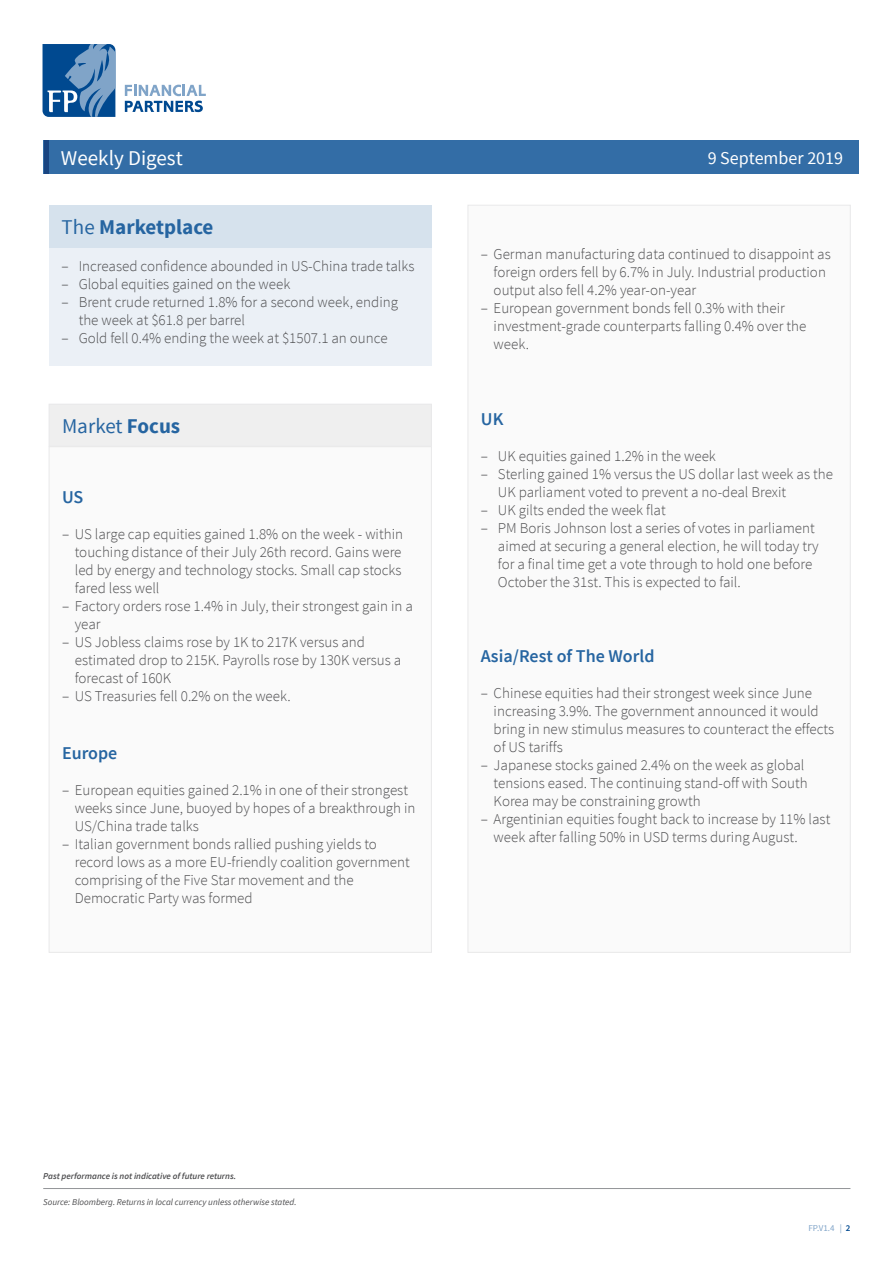
<style>
.page{position:relative;width:893px;height:1263px;background:#fff}
.page>*{position:absolute;margin:0;border:0;box-sizing:border-box;transform-origin:0 0}
.t1{font:700 21px "Source Sans Pro";color:#2665a1}
.t2{font:21px "Source Sans Pro";color:#fff}
.t3{font:21px "Source Sans Pro";color:#2665a1}
.t4{font:600 18px "Source Sans Pro";color:#2665a1}
.t5{font:18px "Source Sans Pro";color:#fff}
.t6{font:300 15px/18px "Source Sans Pro";color:#4d4d4f}
.t7{font:italic 9px "Source Sans Pro";color:#4d4d4f}
.t8{font:italic 600 9px "Source Sans Pro";color:#4d4d4f}
.t9{font:9px "Source Sans Pro";color:#80a4c8}
.s1{font-weight:400}
.s2{font-weight:700}
.s3{font-weight:600;color:#004990}
</style>
<div class="page">
<div style="left:44px;top:140px;width:815px;height:34px;background:#336da6"></div>
<svg style="left:125px;top:85px;width:81px;height:27px"></svg>
<svg style="left:43px;top:44px;width:72px;height:73px;background:#3e75ab"></svg>
<hr style="left:44px;top:140px;width:4px;height:34px;background:#194581">
<hr style="left:43px;top:1188px;width:807px;height:1px;background:#939598">
<div style="left:49px;top:247px;width:383px;height:119px;background:#ebf0f6"></div>
<div style="left:49px;top:205px;width:383px;height:43px;background:#d6e2ed"></div>
<div style="left:49px;top:447px;width:382px;height:505px;background:#fafafa"></div>
<div style="left:49px;top:404px;width:382px;height:42px;background:#efefef"></div>
<div style="left:468px;top:205px;width:382px;height:747px;background:#fafafa"></div>
<h1 class="t2" style="left:61px;top:145px;width:123px">Weekly Digest</h1>
<p class="t5" style="left:708px;top:147px;width:137px">9 September 2019</p>
<h1 class="t1" style="left:62px;top:214px;width:153px"><span class="s1">The</span> Marketplace</h1>
<p class="t6" style="left:62px;top:257px;width:354px">– Increased confidence abounded in US-China trade talks</p>
<p class="t6" style="left:62px;top:275px;width:230px">– Global equities gained on the week</p>
<p class="t6" style="left:79px;top:293px;width:321px;text-indent:-17px">– Brent crude returned 1.8% for a second week, ending the week at $61.8 per barrel</p>
<p class="t6" style="left:62px;top:329px;width:327px">– Gold fell 0.4% ending the week at $1507.1 an ounce</p>
<h1 class="t3" style="left:62px;top:413px;width:120px">Market <span class="s2">Focus</span></h1>
<p class="t4" style="left:62px;top:486px;width:23px">US</p>
<p class="t6" style="left:75px;top:525px;width:330px;text-align:justify;text-indent:-13px">– US large cap equities gained 1.8% on the week - within touching distance of their July 26th record. Gains were led by energy and technology stocks. Small cap stocks fared less well</p>
<p class="t6" style="left:75px;top:597px;width:340px;text-indent:-13px">– Factory orders rose 1.4% in July, their strongest gain in a year</p>
<p class="t6" style="left:75px;top:633px;width:328px;text-indent:-13px">– US Jobless claims rose by 1K to 217K versus and estimated drop to 215K. Payrolls rose by 130K versus a forecast of 160K</p>
<p class="t6" style="left:62px;top:687px;width:230px">– US Treasuries fell 0.2% on the week.</p>
<p class="t4" style="left:62px;top:741px;width:57px">Europe</p>
<p class="t6" style="left:75px;top:781px;width:342px;text-indent:-13px">– European equities gained 2.1% in one of their strongest weeks since June, buoyed by hopes of a breakthrough in<br>US/China trade talks</p>
<p class="t6" style="left:75px;top:835px;width:336px;text-indent:-13px">– Italian government bonds rallied pushing yields to record lows as a more EU-friendly coalition government comprising of the Five Star movement and the Democratic Party was formed</p>
<p class="t6" style="left:494px;top:245px;width:339px;text-indent:-13px">– German manufacturing data continued to disappoint as foreign orders fell by 6.7% in July. Industrial production output also fell 4.2% year-on-year</p>
<p class="t6" style="left:494px;top:299px;width:314px;text-indent:-13px">– European government bonds fell 0.3% with their investment-grade counterparts falling 0.4% over the week.</p>
<p class="t4" style="left:481px;top:407px;width:24px">UK</p>
<p class="t6" style="left:481px;top:447px;width:237px">– UK equities gained 1.2% in the week</p>
<p class="t6" style="left:498px;top:465px;width:337px;text-indent:-17px">– Sterling gained 1% versus the US dollar last week as the<br>UK parliament voted to prevent a no-deal Brexit</p>
<p class="t6" style="left:481px;top:501px;width:186px">– UK gilts ended the week flat</p>
<p class="t6" style="left:498px;top:519px;width:322px;text-indent:-17px">– PM Boris Johnson lost a series of votes in parliament aimed at securing a general election, he will today try for a final time get a vote through to hold one before October the 31st. This is expected to fail.</p>
<p class="t4" style="left:481px;top:645px;width:175px">Asia/Rest of The World</p>
<p class="t6" style="left:494px;top:684px;width:342px;text-indent:-13px">– Chinese equities had their strongest week since June increasing 3.9%. The government announced it would bring in new stimulus measures to counteract the effects of US tariffs</p>
<p class="t6" style="left:494px;top:756px;width:315px;text-indent:-13px">– Japanese stocks gained 2.4% on the week as global tensions eased. The continuing stand-off with South<br>Korea may be constraining growth</p>
<p class="t6" style="left:494px;top:810px;width:338px;text-indent:-13px">– Argentinian equities fought back to increase by 11% last week after falling 50% in USD terms during August.</p>
<p class="t8" style="left:43px;top:1170px;width:194px">Past performance is not indicative of future returns.</p>
<p class="t7" style="left:43px;top:1196px;width:255px">Source: Bloomberg. Returns in local currency unless otherwise stated.</p>
<p class="t9" style="left:808px;top:1223px;width:43px">FP.V1.4 | <span class="s3">2</span></p>
</div>
